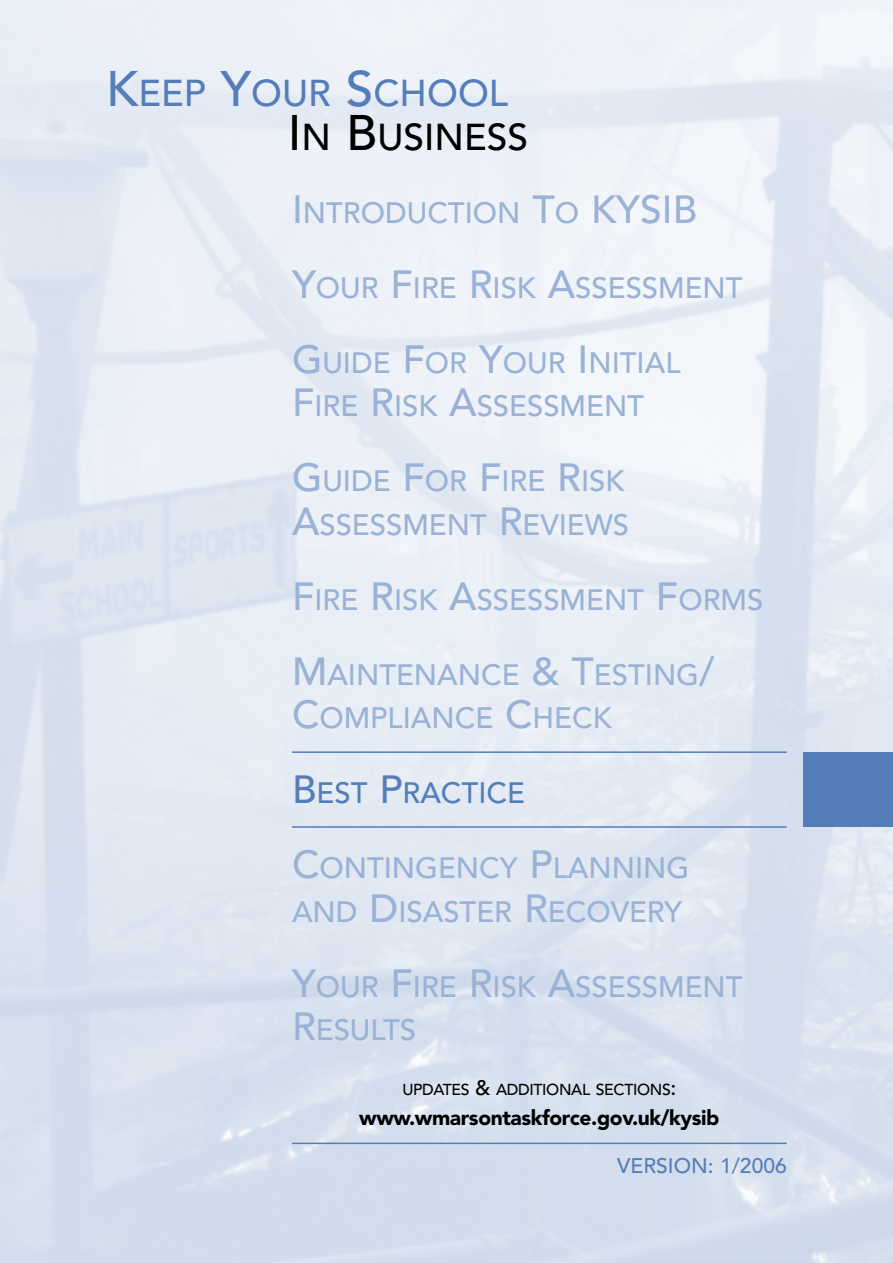
<style>
.page{position:relative;width:893px;height:1263px;background:#fff}
.page>*{position:absolute;margin:0;border:0;box-sizing:border-box;transform-origin:0 0}
.t1{font:500 37.2px/43.5px "Avenir";color:#557eb9}
.t2{font:500 29.25px/43.5px "Avenir";color:#99b2d5}
.t3{font:500 29.25px "Avenir";color:#557eb9}
.t4{font:900 21px "Avenir";letter-spacing:-.02em;color:#000}
.t5{font:500 21px "Avenir";color:#557eb9}
.t6{font:500 15.75px "Avenir";letter-spacing:-.02em;color:#000}
.s1{font-size:49.5px}
.s2{font-size:49.5px;color:#000}
.s3{color:#000}
.s4{font-size:39px}
.s5{font-size:21px}
</style>
<div class="page">
<img style="left:0;top:0;width:893px;height:1263px">
<div style="left:804px;top:752px;width:89px;height:75px;background:#557eb9"></div>
<hr style="left:292px;top:751px;width:495px;height:2px;background:#557eb9">
<hr style="left:292px;top:826px;width:495px;height:2px;background:#557eb9">
<hr style="left:292px;top:1142px;width:495px;height:2px;background:#557eb9">
<p class="t1" style="left:288px;top:75px;width:242px;text-indent:-182px"><span class="s1">K</span>EEP <span class="s1">Y</span>OUR <span class="s1">S</span>CHOOL<br><span class="s2">I</span><span class="s3">N</span> <span class="s2">B</span><span class="s3">USINESS</span></p>
<p class="t2" style="left:292px;top:193px;width:407px"><span class="s4">I</span>NTRODUCTION <span class="s4">T</span>O <span class="s4">KYSIB</span></p>
<p class="t2" style="left:292px;top:268px;width:452px"><span class="s4">Y</span>OUR <span class="s4">F</span>IRE <span class="s4">R</span>ISK <span class="s4">A</span>SSESSMENT</p>
<p class="t2" style="left:292px;top:343px;width:390px"><span class="s4">G</span>UIDE <span class="s4">F</span>OR <span class="s4">Y</span>OUR <span class="s4">I</span>NITIAL<br><span class="s4">F</span>IRE <span class="s4">R</span>ISK <span class="s4">A</span>SSESSMENT</p>
<p class="t2" style="left:292px;top:462px;width:339px"><span class="s4">G</span>UIDE <span class="s4">F</span>OR <span class="s4">F</span>IRE <span class="s4">R</span>ISK<br><span class="s4">A</span>SSESSMENT <span class="s4">R</span>EVIEWS</p>
<p class="t2" style="left:292px;top:580px;width:473px"><span class="s4">F</span>IRE <span class="s4">R</span>ISK <span class="s4">A</span>SSESSMENT <span class="s4">F</span>ORMS</p>
<p class="t2" style="left:292px;top:655px;width:424px"><span class="s4">M</span>AINTENANCE <span class="s4">&amp; T</span>ESTING<span class="s4">/<br>C</span>OMPLIANCE <span class="s4">C</span>HECK</p>
<p class="t3" style="left:292px;top:781px;width:234px"><span class="s4">B</span>EST <span class="s4">P</span>RACTICE</p>
<p class="t2" style="left:292px;top:849px;width:399px"><span class="s4">C</span>ONTINGENCY <span class="s4">P</span>LANNING<br>AND <span class="s4">D</span>ISASTER <span class="s4">R</span>ECOVERY</p>
<p class="t2" style="left:292px;top:967px;width:452px"><span class="s4">Y</span>OUR <span class="s4">F</span>IRE <span class="s4">R</span>ISK <span class="s4">A</span>SSESSMENT<br><span class="s4">R</span>ESULTS</p>
<p class="t6" style="left:402px;top:1083px;width:275px">UPDATES <span class="s5">&amp;</span> ADDITIONAL SECTIONS<span class="s5">:</span></p>
<p class="t4" style="left:359px;top:1109px;width:362px">www.wmarsontaskforce.gov.uk/kysib</p>
<p class="t5" style="left:617px;top:1157px;width:171px">VERSION: 1/2006</p>
</div>
